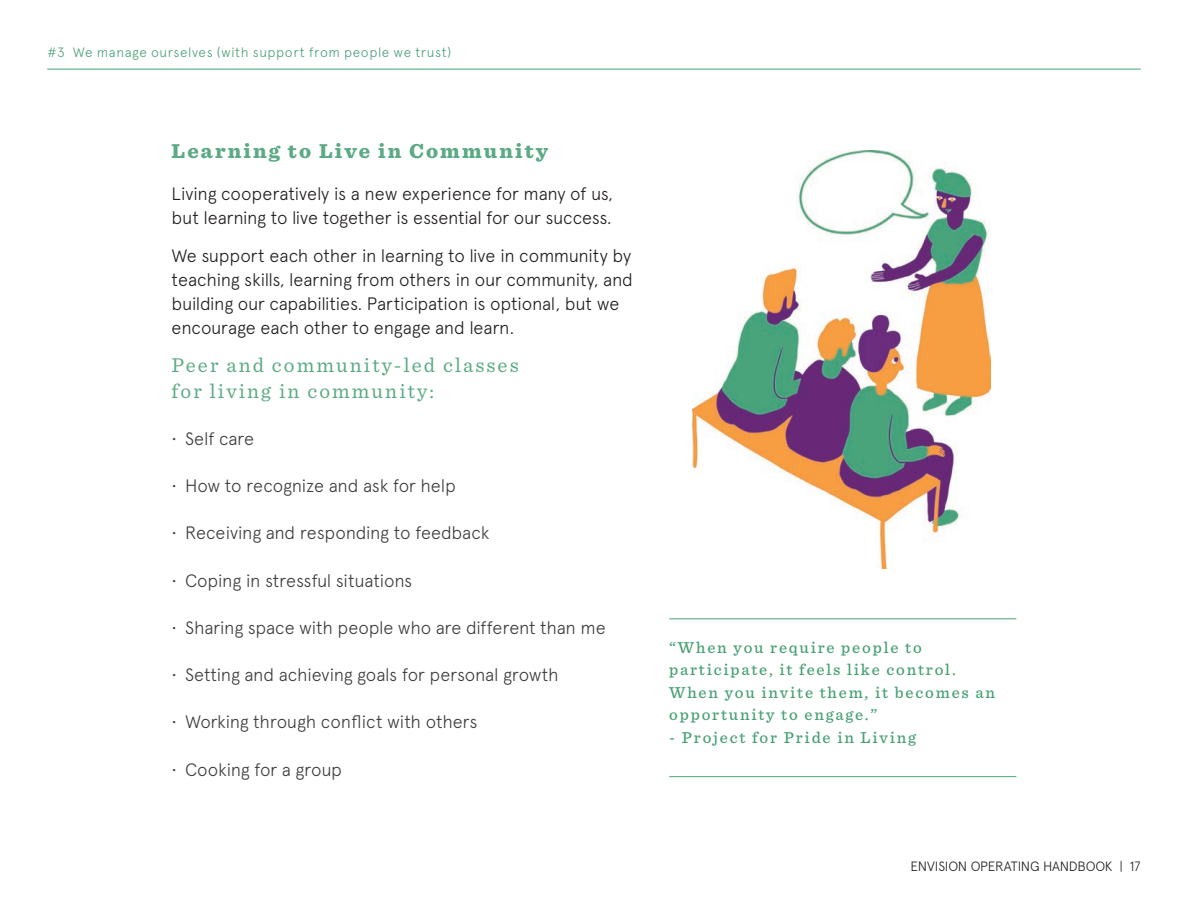
<style>
.page{position:relative;width:1188px;height:918px;background:#fff}
.page>*{position:absolute;margin:0;border:0;box-sizing:border-box;transform-origin:0 0}
.t1{font:21px/25.2px "Sentinel";letter-spacing:.1em;color:#5caa84}
.t2{font:900 21px "Sentinel";letter-spacing:.1em;color:#5caa84}
.t3{font:300 18px/24px "Apercu";letter-spacing:-.015em;color:#231f20}
.t4{font:300 18px "Apercu";letter-spacing:-.015em;color:#3e3e3f}
.green_quoes{font:500 16.5px/22.5px "Sentinel";letter-spacing:.11em;color:#4aa176}
.t5{font:300 13.5px "Apercu";letter-spacing:.04em;color:#4aa176}
.t6{font:300 13.5px "Apercu";letter-spacing:-.01em;color:#231f20}
</style>
<div class="page">
<hr style="left:669px;top:619px;width:347px;height:1px;background:#4aa176">
<hr style="left:669px;top:776px;width:347px;height:1px;background:#4aa176">
<hr style="left:47px;top:69px;width:1094px;height:1px;background:#4aa176">
<img style="left:692px;top:150px;width:298px;height:418px">
<p class="t5" style="left:47px;top:44px;width:405px">#3 We manage ourselves (with support from people we trust)</p>
<p class="t2" style="left:172px;top:135px;width:378px">Learning to Live in Community</p>
<p class="t3" style="left:172px;top:182px;width:443px">Living cooperatively is a new experience for many of us, but learning to live together is essential for our success.</p>
<p class="t3" style="left:172px;top:243px;width:463px">We support each other in learning to live in community by teaching skills, learning from others in our community, and building our capabilities. Participation is optional, but we encourage each other to engage and learn.</p>
<p class="t1" style="left:172px;top:352px;width:349px">Peer and community-led classes for living in community:</p>
<p class="t4" style="left:172px;top:428px;width:84px">• Self care</p>
<p class="t4" style="left:172px;top:475px;width:286px">• How to recognize and ask for help</p>
<p class="t4" style="left:172px;top:522px;width:319px">• Receiving and responding to feedback</p>
<p class="t4" style="left:172px;top:570px;width:242px">• Coping in stressful situations</p>
<p class="t4" style="left:172px;top:617px;width:436px">• Sharing space with people who are different than me</p>
<p class="t4" style="left:172px;top:664px;width:388px">• Setting and achieving goals for personal growth</p>
<p class="t4" style="left:172px;top:711px;width:307px">• Working through conflict with others</p>
<p class="t4" style="left:172px;top:759px;width:172px">• Cooking for a group</p>
<p class="green_quoes" style="left:669px;top:635px;width:327px">“When you require people to participate, it feels like control.<br>When you invite them, it becomes an opportunity to engage.”</p>
<p class="green_quoes" style="left:669px;top:725px;width:248px">- Project for Pride in Living</p>
<p class="t6" style="left:911px;top:858px;width:232px">ENVISION OPERATING HANDBOOK | 17</p>
</div>
